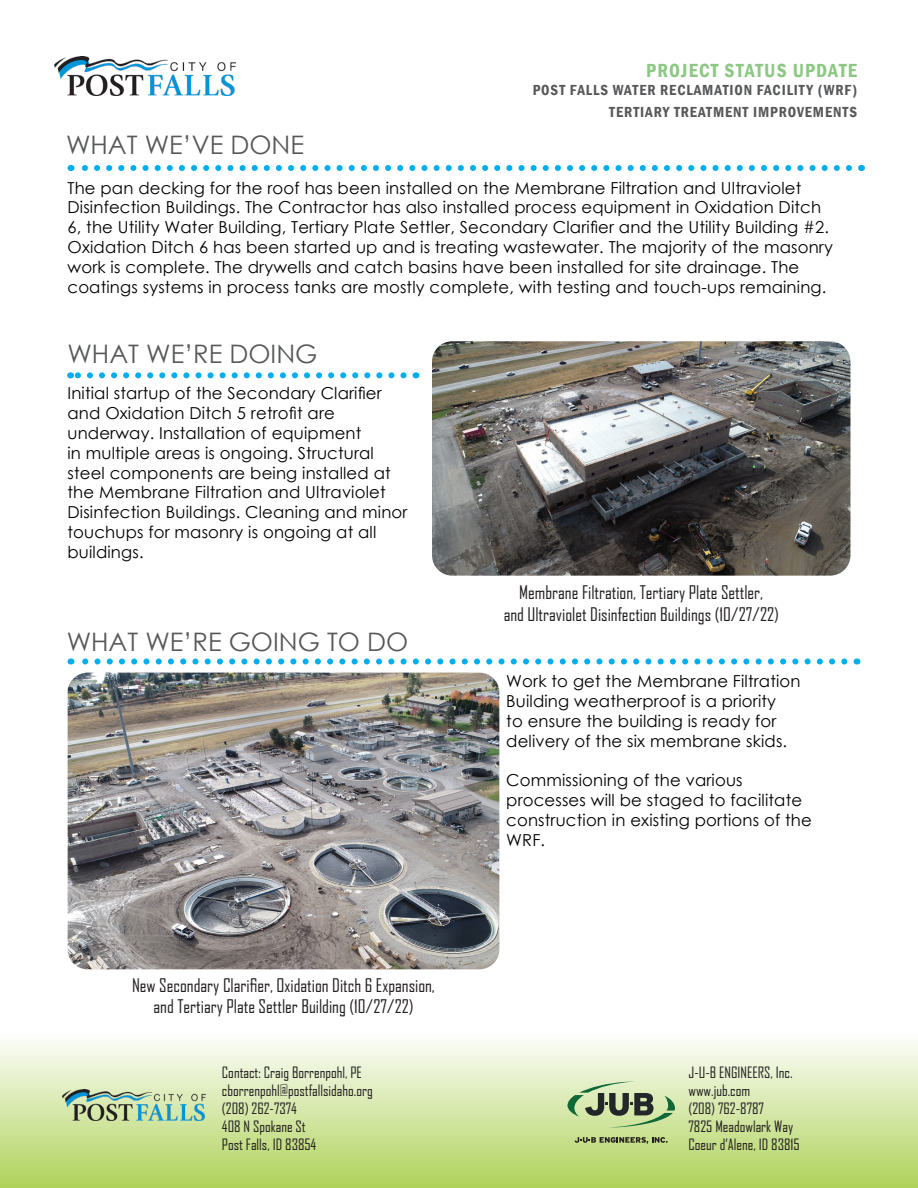
<style>
.page{position:relative;width:918px;height:1188px;background:#fff}
.page>*{position:absolute;margin:0;border:0;box-sizing:border-box;transform-origin:0 0}
.Paragraph_Style_1{font:25.5px "Century Gothic";color:#57585a}
.t1{font:600 condensed 19.5px "Franklin Gothic";letter-spacing:.06em;color:#8cc883}
.t2{font:18px "Agency FB";color:#231f20}
.Paragraph_Style_2{font:16.5px/19.8px "Century Gothic";letter-spacing:.01em;color:#000}
.t3{font:15px "Agency FB";color:#231f20}
.t4{font:600 condensed 15px "Franklin Gothic";letter-spacing:.06em;color:#57585a}
</style>
<div class="page">
<img style="left:68px;top:673px;width:431px;height:296px">
<img style="left:432px;top:341px;width:418px;height:235px">
<div style="left:0;top:1032px;width:918px;height:156px;background:linear-gradient(to bottom,#fefefe,#b0d25b)"></div>
<svg style="left:568px;top:1082px;width:107px;height:46px;background:#a8bc8e"></svg>
<svg style="left:575px;top:1137px;width:93px;height:7px"></svg>
<img style="left:54px;top:56px;width:181px;height:40px">
<svg style="left:82px;top:658px;width:762px;height:6px"></svg>
<svg style="left:70px;top:165px;width:779px;height:6px"></svg>
<img style="left:62px;top:1090px;width:143px;height:31px">
<svg style="left:70px;top:372px;width:334px;height:6px"></svg>
<p class="Paragraph_Style_1" style="left:66px;top:127px;width:240px">WHAT WE’VE DONE</p>
<p class="t1" style="left:646px;top:58px;width:213px">PROJECT STATUS UPDATE</p>
<p class="t4" style="left:533px;top:80px;width:326px">POST FALLS WATER RECLAMATION FACILITY (WRF)</p>
<p class="t4" style="left:609px;top:102px;width:249px">TERTIARY TREATMENT IMPROVEMENTS</p>
<p class="Paragraph_Style_2" style="left:68px;top:177px;width:767px">The pan decking for the roof has been installed on the Membrane Filtration and Ultraviolet Disinfection Buildings. The Contractor has also installed process equipment in Oxidation Ditch 6, the Utility Water Building, Tertiary Plate Settler, Secondary Clarifier and the Utility Building #2.<br>Oxidation Ditch 6 has been started up and is treating wastewater. The majority of the masonry work is complete. The drywells and catch basins have been installed for site drainage. The coatings systems in process tanks are mostly complete, with testing and touch-ups remaining.</p>
<p class="Paragraph_Style_1" style="left:68px;top:336px;width:252px">WHAT WE’RE DOING</p>
<p class="Paragraph_Style_2" style="left:68px;top:383px;width:342px">Initial startup of the Secondary Clarifier and Oxidation Ditch 5 retrofit are underway. Installation of equipment<br>in multiple areas is ongoing. Structural steel components are being installed at the Membrane Filtration and Ultraviolet Disinfection Buildings. Cleaning and minor touchups for masonry is ongoing at all buildings.</p>
<p class="Paragraph_Style_1" style="left:67px;top:624px;width:343px">WHAT WE’RE GOING TO DO</p>
<p class="t2" style="left:132px;top:974px;width:304px">New Secondary Clarifier, Oxidation Ditch 6 Expansion,</p>
<p class="t2" style="left:154px;top:995px;width:261px">and Tertiary Plate Settler Building (10/27/22)</p>
<p class="t3" style="left:222px;top:1063px;width:142px">Contact: Craig Borrenpohl, PE</p>
<p class="t3" style="left:222px;top:1081px;width:152px">cborrenpohl@postfallsidaho.org</p>
<p class="t3" style="left:222px;top:1099px;width:77px">(208) 262-7374</p>
<p class="t3" style="left:222px;top:1117px;width:85px">408 N Spokane St</p>
<p class="t3" style="left:222px;top:1135px;width:96px">Post Falls, ID 83854</p>
<p class="t2" style="left:519px;top:581px;width:246px">Membrane Filtration, Tertiary Plate Settler,</p>
<p class="t2" style="left:504px;top:603px;width:277px">and Ultraviolet Disinfection Buildings (10/27/22)</p>
<p class="Paragraph_Style_2" style="left:506px;top:671px;width:296px">Work to get the Membrane Filtration Building weatherproof is a priority<br>to ensure the building is ready for delivery of the six membrane skids.</p>
<p class="Paragraph_Style_2" style="left:506px;top:770px;width:307px">Commissioning of the various processes will be staged to facilitate construction in existing portions of the<br>WRF.</p>
<p class="t3" style="left:688px;top:1063px;width:106px">J-U-B ENGINEERS, Inc.</p>
<p class="t3" style="left:688px;top:1081px;width:63px">www.jub.com</p>
<p class="t3" style="left:688px;top:1099px;width:77px">(208) 762-8787</p>
<p class="t3" style="left:688px;top:1117px;width:106px">7825 Meadowlark Way</p>
<p class="t3" style="left:688px;top:1135px;width:113px">Coeur d’Alene, ID 83815</p>
</div>
